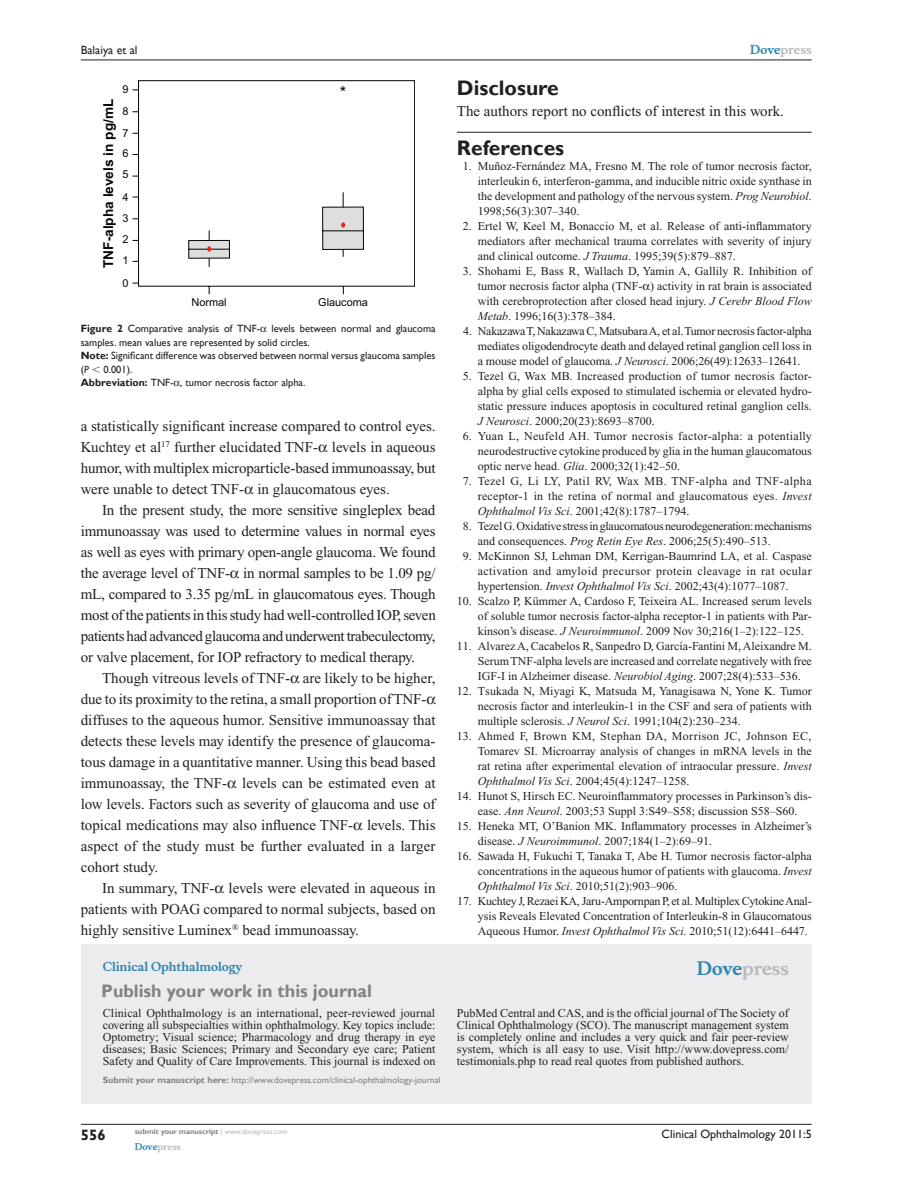
<style>
.page{position:relative;width:918px;height:1188px;background:#fff}
.page>*{position:absolute;margin:0;border:0;box-sizing:border-box;transform-origin:0 0}
.t1{font:700 21px "Gill Sans";color:#231f20}
.t2{font:700 18px "Gill Sans";color:#808285}
.t3{font:700 18px "Musee";color:#b8b9bc}
.t4{font:16.35px "Arial";color:#040503}
.t5{font:15px/21px "Times New Roman";color:#231f20;text-align:justify}
.t6{font:700 15px "Gill Sans";color:#231f20}
.t7{font:700 13.65px "Arial";color:#040503}
.t8{font:12px/15px "Times New Roman";color:#231f20;text-align:justify}
.t9{font:12px/15px "Times New Roman";letter-spacing:-.02em;color:#231f20}
.t10{font:12px "Gill Sans";color:#231f20}
.t11{font:700 12px "Musee";color:#3485ae}
.t12{font:700 12px "Musee";color:#b8b9bc}
.t13{font:10.95px/22px "Arial";color:#040503}
.t14{font:10.5px/13.5px "Gill Sans";color:#231f20}
.t15{font:9px "Gill Sans";color:#808285}
.t16{font:700 9px "Musee";color:#b8b9bc}
.t17{font:700 7.5px "Gill Sans";color:#808285}
.s1{font-weight:700}
.s2{font-style:italic}
.s3{font-family:"Mathematical Pi One"}
.s4{color:#3485ae}
.s5{font-weight:400;color:#b8b9bc}
</style>
<div class="page">
<div style="left:81px;top:944px;width:731px;height:159px;background:#ececee"></div>
<hr style="left:81px;top:1124px;width:731px;height:1px;background:#231f20">
<hr style="left:81px;top:60px;width:731px;height:1px;background:#231f20">
<hr style="left:457px;top:132px;width:355px;height:1px;background:#231f20">
<svg style="left:132px;top:80px;width:283px;height:215px"></svg>
<svg style="left:322px;top:206px;width:42px;height:44px;background:#c6c4c3"></svg>
<svg style="left:188px;top:240px;width:42px;height:19px"></svg>
<p class="t10" style="left:81px;top:43px;width:58px">Balaiya et al</p>
<p class="t13" style="left:123px;top:78px;width:8px">9</p>
<p class="t7" style="left:100px;top:268px;width:171px;rotate:-90deg">TNF-alpha levels in pg/mL</p>
<p class="t13" style="left:123px;top:100px;width:8px">8</p>
<p class="t13" style="left:123px;top:122px;width:8px">7</p>
<p class="t13" style="left:123px;top:142px;width:8px">6</p>
<p class="t13" style="left:123px;top:164px;width:8px">5</p>
<p class="t13" style="left:123px;top:186px;width:8px">4</p>
<p class="t13" style="left:123px;top:207px;width:8px">3</p>
<p class="t13" style="left:123px;top:229px;width:8px">2</p>
<p class="t13" style="left:123px;top:250px;width:8px">1<br>0</p>
<p class="t13" style="left:191px;top:291px;width:37px">Normal</p>
<h3 class="t4" style="left:340px;top:83px;width:8px">*</h3>
<p class="t13" style="left:318px;top:291px;width:51px">Glaucoma</p>
<p class="t14" style="left:81px;top:322px;width:356px"><span class="s1">Figure 2</span> Comparative analysis of TNF- levels between normal and glaucoma samples. mean values are represented by solid circles.<br><span class="s1">Note:</span> Significant difference was observed between normal versus glaucoma samples (<span class="s2">P</span> <span class="s3">,</span> 0.001).<br><span class="s1">Abbreviation:</span> TNF- , tumor necrosis factor alpha.</p>
<p class="t5" style="left:81px;top:416px;width:356px">a statistically significant increase compared to control eyes.<br>Kuchtey et al<sup>17</sup> further elucidated TNF- levels in aqueous humor, with multiplex microparticle-based immunoassay, but were unable to detect TNF- in glaucomatous eyes.</p>
<p class="t5" style="left:81px;top:500px;width:357px;text-indent:21px">In the present study, the more sensitive singleplex bead immunoassay was used to determine values in normal eyes as well as eyes with primary open-angle glaucoma. We found the average level of TNF- in normal samples to be 1.09 pg/ mL, compared to 3.35 pg/mL in glaucomatous eyes. Though most of the patients in this study had well-controlled IOP, seven patients had advanced glaucoma and underwent trabeculectomy, or valve placement, for IOP refractory to medical therapy.</p>
<p class="t5" style="left:81px;top:668px;width:356px;text-align:left;text-indent:21px">Though vitreous levels of TNF- are likely to be higher, due to its proximity to the retina, a small proportion of TNF&shy;diffuses to the aqueous humor. Sensitive immunoassay that detects these levels may identify the presence of glaucoma&shy;tous damage in a quantitative manner. Using this bead based immunoassay, the TNF- levels can be estimated even at low levels. Factors such as severity of glaucoma and use of topical medications may also influence TNF- levels. This aspect of the study must be further evaluated in a larger cohort study.</p>
<p class="t5" style="left:81px;top:878px;width:356px;text-indent:21px">In summary, TNF- levels were elevated in aqueous in patients with POAG compared to normal subjects, based on highly sensitive Luminex<sup>®</sup> bead immunoassay.</p>
<p class="t11" style="left:103px;top:959px;width:141px">Clinical Ophthalmology</p>
<h2 class="t2" style="left:101px;top:980px;width:272px">Publish your work in this journal</h2>
<p class="t12" style="left:750px;top:43px;width:63px"><span class="s4">Dove</span>press</p>
<h1 class="t1" style="left:457px;top:76px;width:103px">Disclosure</h1>
<p class="t5" style="left:457px;top:101px;width:329px">The authors report no conflicts of interest in this work.</p>
<h1 class="t1" style="left:457px;top:136px;width:109px">References</h1>
<p class="t8" style="left:478px;top:159px;width:335px;text-indent:-15px">1. Muñoz-Fernández MA, Fresno M. The role of tumor necrosis factor, interleukin 6, interferon-gamma, and inducible nitric oxide synthase in the development and pathology of the nervous system. <span class="s2">Prog Neurobiol</span>.<br>1998;56(3):307–340.</p>
<p class="t8" style="left:478px;top:219px;width:335px;text-indent:-15px">2. Ertel W, Keel M, Bonaccio M, et al. Release of anti-inflammatory mediators after mechanical trauma correlates with severity of injury and clinical outcome. <span class="s2">J Trauma</span>. 1995;39(5):879–887.</p>
<p class="t8" style="left:478px;top:264px;width:336px;text-indent:-15px">3. Shohami E, Bass R, Wallach D, Yamin A, Gallily R. Inhibition of tumor necrosis factor alpha (TNF- ) activity in rat brain is associated with cerebroprotection after closed head injury. <span class="s2">J Cerebr Blood Flow Metab</span>. 1996;16(3):378–384.</p>
<p class="t8" style="left:478px;top:324px;width:335px;text-indent:-15px">4. Nakazawa T, Nakazawa C, Matsubara A, et al. Tumor necrosis factor-alpha mediates oligodendrocyte death and delayed retinal ganglion cell loss in a mouse model of glaucoma. <span class="s2">J Neurosci</span>. 2006;26(49):12633–12641.</p>
<p class="t8" style="left:478px;top:369px;width:336px;text-indent:-15px">5. Tezel G, Wax MB. Increased production of tumor necrosis factor&shy;alpha by glial cells exposed to stimulated ischemia or elevated hydro&shy;static pressure induces apoptosis in cocultured retinal ganglion cells.<br><span class="s2">J Neurosci</span>. 2000;20(23):8693–8700.</p>
<p class="t8" style="left:478px;top:429px;width:336px;text-indent:-15px">6. Yuan L, Neufeld AH. Tumor necrosis factor-alpha: a potentially neurodestructive cytokine produced by glia in the human glaucomatous optic nerve head. <span class="s2">Glia</span>. 2000;32(1):42–50.</p>
<p class="t8" style="left:478px;top:474px;width:335px;text-indent:-15px">7. Tezel G, Li LY, Patil RV, Wax MB. TNF-alpha and TNF-alpha receptor-1 in the retina of normal and glaucomatous eyes. <span class="s2">Invest Ophthalmol Vis Sci</span>. 2001;42(8):1787–1794.</p>
<p class="t9" style="left:478px;top:519px;width:335px;text-indent:-15px">8. Tezel G. Oxidative stress in glaucomatous neurodegeneration: mechanisms and consequences. <span class="s2">Prog Retin Eye Res</span>. 2006;25(5):490–513.</p>
<p class="t8" style="left:478px;top:549px;width:335px;text-indent:-15px">9. McKinnon SJ, Lehman DM, Kerrigan-Baumrind LA, et al. Caspase activation and amyloid precursor protein cleavage in rat ocular hypertension. <span class="s2">Invest Ophthalmol Vis Sci</span>. 2002;43(4):1077–1087.</p>
<p class="t8" style="left:478px;top:594px;width:335px;text-indent:-21px">10. Scalzo P, Kümmer A, Cardoso F, Teixeira AL. Increased serum levels of soluble tumor necrosis factor-alpha receptor-1 in patients with Par&shy;kinson’s disease. <span class="s2">J Neuroimmunol</span>. 2009 Nov 30;216(1–2):122–125.</p>
<p class="t8" style="left:478px;top:639px;width:336px;text-indent:-21px">11. Alvarez A, Cacabelos R, Sanpedro D, García-Fantini M, Aleixandre M.<br>Serum TNF-alpha levels are increased and correlate negatively with free IGF-I in Alzheimer disease. <span class="s2">Neurobiol Aging</span>. 2007;28(4):533–536.</p>
<p class="t8" style="left:478px;top:684px;width:335px;text-indent:-21px">12. Tsukada N, Miyagi K, Matsuda M, Yanagisawa N, Yone K. Tumor necrosis factor and interleukin-1 in the CSF and sera of patients with multiple sclerosis. <span class="s2">J Neurol Sci</span>. 1991;104(2):230–234.</p>
<p class="t8" style="left:478px;top:729px;width:335px;text-indent:-21px">13. Ahmed F, Brown KM, Stephan DA, Morrison JC, Johnson EC, Tomarev SI. Microarray analysis of changes in mRNA levels in the rat retina after experimental elevation of intraocular pressure. <span class="s2">Invest Ophthalmol Vis Sci</span>. 2004;45(4):1247–1258.</p>
<p class="t8" style="left:457px;top:789px;width:356px;text-align:center">14. Hunot S, Hirsch EC. Neuroinflammatory processes in Parkinson’s dis&shy;ease. <span class="s2">Ann Neurol</span>. 2003;53 Suppl 3:S49–S58; discussion S58–S60.</p>
<p class="t8" style="left:478px;top:819px;width:335px;text-indent:-21px">15. Heneka MT, O’Banion MK. Inflammatory processes in Alzheimer’s disease. <span class="s2">J Neuroimmunol</span>. 2007;184(1–2):69–91.</p>
<p class="t8" style="left:478px;top:849px;width:335px;text-indent:-21px">16. Sawada H, Fukuchi T, Tanaka T, Abe H. Tumor necrosis factor-alpha concentrations in the aqueous humor of patients with glaucoma. <span class="s2">Invest Ophthalmol Vis Sci</span>. 2010;51(2):903–906.</p>
<p class="t8" style="left:478px;top:894px;width:335px;text-indent:-21px">17. Kuchtey J, Rezaei KA, Jaru-Ampornpan P, et al. Multiplex Cytokine Anal&shy;ysis Reveals Elevated Concentration of Interleukin-8 in Glaucomatous Aqueous Humor. <span class="s2">Invest Ophthalmol Vis Sci</span>. 2010;51(12):6441–6447.</p>
<h2 class="t3" style="left:697px;top:958px;width:94px"><span class="s4">Dove</span>press</h2>
<p class="t8" style="left:103px;top:1007px;width:334px;line-height:12px">Clinical Ophthalmology is an international, peer-reviewed journal covering all subspecialties within ophthalmology. Key topics include:<br>Optometry; Visual science; Pharmacology and drug therapy in eye diseases; Basic Sciences; Primary and Secondary eye care; Patient Safety and Quality of Care Improvements. This journal is indexed on</p>
<p class="t8" style="left:457px;top:1007px;width:333px;line-height:12px">PubMed Central and CAS, and is the official journal of The Society of Clinical Ophthalmology (SCO). The manuscript management system is completely online and includes a very quick and fair peer-review system, which is all easy to use. Visit http://www.dovepress.com/ testimonials.php to read real quotes from published authors.</p>
<p class="t15" style="left:103px;top:1075px;width:339px"><span class="s1">Submit your manuscript here:</span> http://www.dovepress.com/clinical-ophthalmology-journal</p>
<p class="t6" style="left:81px;top:1126px;width:26px">556</p>
<p class="t17" style="left:135px;top:1127px;width:154px">submit your manuscript <span class="s5">| www.dovepress.com</span></p>
<p class="t16" style="left:135px;top:1141px;width:48px"><span class="s4">Dove</span>press</p>
<p class="t10" style="left:662px;top:1127px;width:152px">Clinical Ophthalmology 2011:5</p>
</div>
